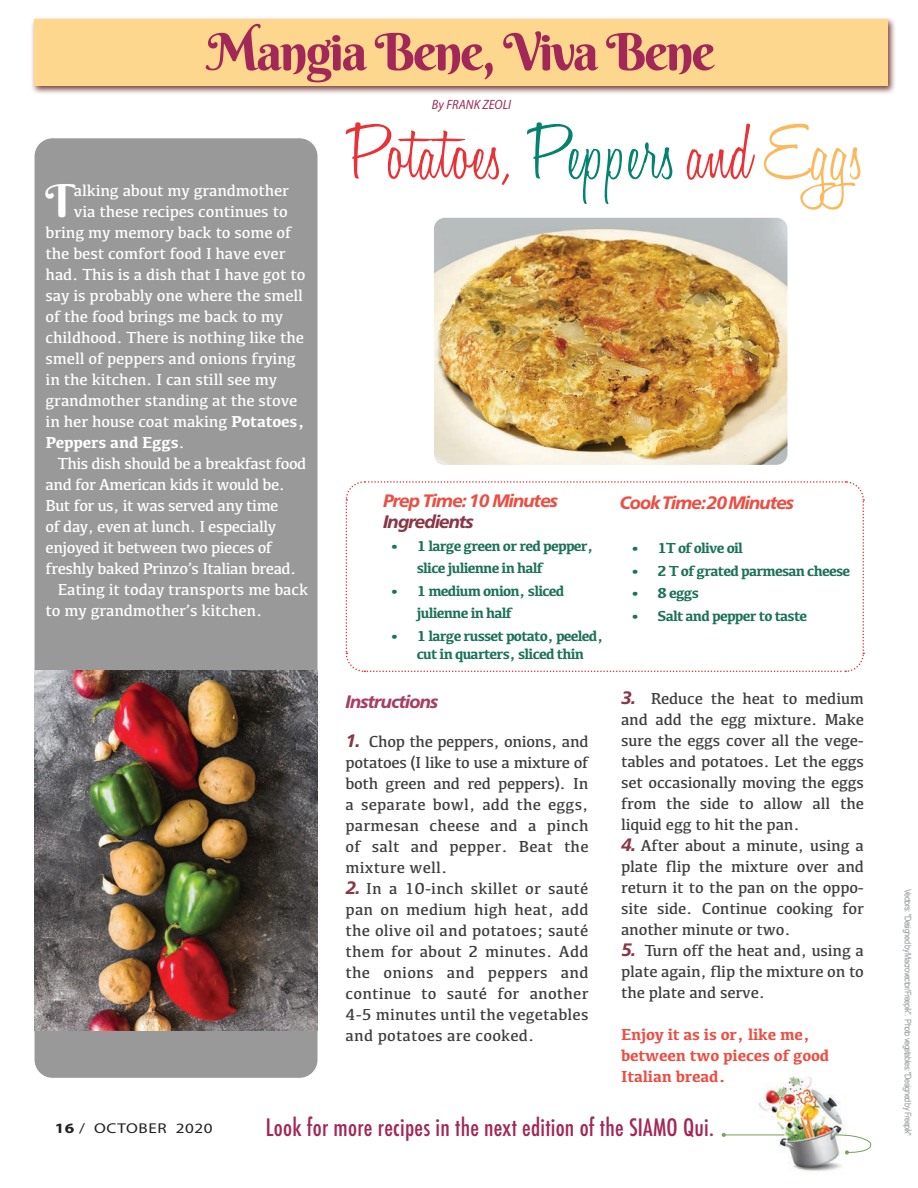
<style>
.page{position:relative;width:918px;height:1188px;background:#fff}
.page>*{position:absolute;margin:0;border:0;box-sizing:border-box;transform-origin:0 0}
.t1{font:300 80.4px "Honey Script";letter-spacing:.01em;color:#ea3236}
.t2{font:51.15px "Berkshire Swash";letter-spacing:-.04em;color:#a22857}
.t3{font:45.3px "Berkshire Swash";color:#fff}
.t4{font:500 condensed 23.4px "Futura";letter-spacing:.01em;color:#a22857}
.t5{font:italic 800 18px "Frutiger Neue LT Pro";letter-spacing:-.05em;color:#eb4f44}
.t6{font:italic 800 18px "Frutiger Neue LT Pro";letter-spacing:-.05em;color:#a83e61}
.t7{font:italic 800 18px "Frutiger Neue LT Pro";letter-spacing:-.05em;color:#893646}
.t8{font:16.5px/21px "Kefa";letter-spacing:-.01em;color:#3e3e3f;text-align:justify}
.t9{font:16.5px/21px "Kefa";letter-spacing:-.01em;color:#fff}
.t10{font:16.5px/21px "Kefa";letter-spacing:-.03em;color:#fff}
.t11{font:700 16.5px/21px "Kefa";letter-spacing:-.01em;color:#eb4f44}
.t12{font:700 16.5px "Kefa";letter-spacing:-.01em;color:#fff}
.t13{font:700 15px/22.5px "Kefa";letter-spacing:-.05em;color:#1d7259}
.t14{font:14.25px "Myriad Pro";letter-spacing:.035em;color:#231f20;scale:1.2 1}
.t15{font:italic semi-condensed 13.5px "Myriad Pro";color:#a32c59}
.t16{font:9px "Arial Narrow";letter-spacing:-.05em;color:#939598}
.s1{color:#03826e}
.s2{color:#fbb95e}
.s3{font-weight:700}
.s4{font-weight:400}
.s5{font-family:"Frutiger Neue LT Pro";font-weight:800;font-style:italic;font-size:18px;color:#893646}
</style>
<div class="page">
<svg style="left:345px;top:481px;width:520px;height:191px"></svg>
<div style="left:30px;top:16px;width:866px;height:79px;background:#64251f;opacity:.88"></div>
<div style="left:35px;top:20px;width:853px;height:66px;background:#fdd78d"></div>
<img style="left:434px;top:218px;width:354px;height:247px">
<img style="left:749px;top:1076px;width:99px;height:95px">
<svg style="left:835px;top:1134px;width:37px;height:20px"></svg>
<hr style="left:724px;top:1134px;width:60px;height:1px;background:#77a05f">
<svg style="left:722px;top:1133px;width:4px;height:4px"></svg>
<div style="left:35px;top:138px;width:283px;height:940px;background:#999;border-radius:18px"></div>
<img style="left:35px;top:670px;width:283px;height:360px">
<p class="t2" style="left:207px;top:20px;width:509px">Mangia Bene, Viva Bene</p>
<p class="t15" style="left:432px;top:97px;width:81px">By FRANK ZEOLI</p>
<p class="t1" style="left:347px;top:104px;width:519px">Potatoes, <span class="s1">Peppers</span> and <span class="s2">Eggs</span></p>
<p class="t3" style="left:46px;top:173px;width:28px">T</p>
<p class="t9" style="left:74px;top:179px;width:217px">alking about my grandmother</p>
<p class="t9" style="left:74px;top:200px;width:215px">via these recipes continues to</p>
<p class="t9" style="left:46px;top:221px;width:247px">bring my memory back to some of</p>
<p class="t9" style="left:46px;top:242px;width:241px">the best comfort food I have ever</p>
<p class="t9" style="left:46px;top:263px;width:261px">had. This is a dish that I have got to</p>
<p class="t9" style="left:46px;top:284px;width:259px">say is probably one where the smell</p>
<p class="t9" style="left:46px;top:305px;width:239px">of the food brings me back to my</p>
<p class="t9" style="left:46px;top:326px;width:260px">childhood. There is nothing like the</p>
<p class="t9" style="left:46px;top:347px;width:252px">smell of peppers and onions frying</p>
<p class="t9" style="left:46px;top:368px;width:233px">in the kitchen. I can still see my</p>
<p class="t9" style="left:46px;top:389px;width:253px">grandmother standing at the stove</p>
<p class="t9" style="left:46px;top:410px;width:261px">in her house coat making <span class="s3">Potatoes,</span></p>
<p class="t12" style="left:46px;top:431px;width:141px">Peppers and Eggs<span class="s4">.</span></p>
<p class="t10" style="left:46px;top:452px;width:262px;text-indent:12px">This dish should be a breakfast food and for American kids it would be.<br>But for us, it was served any time<br>of day, even at lunch. I especially enjoyed it between two pieces of freshly baked Prinzo’s Italian bread.</p>
<p class="t9" style="left:46px;top:579px;width:264px;text-indent:12px">Eating it today transports me back to my grandmother’s kitchen.</p>
<p class="t5" style="left:383px;top:490px;width:177px">Prep Time: 10 Minutes</p>
<p class="t7" style="left:383px;top:511px;width:92px">Ingredients</p>
<p class="t13" style="left:417px;top:533px;width:178px;text-indent:-27px">• 1 large green or red pepper, slice julienne in half</p>
<p class="t13" style="left:417px;top:578px;width:149px;text-indent:-27px">• 1 medium onion, sliced julienne in half</p>
<p class="t13" style="left:390px;top:626px;width:215px;line-height:18px;text-align:center">• 1 large russet potato, peeled, cut in quarters, sliced thin</p>
<p class="t5" style="left:620px;top:492px;width:176px">Cook Time: 20 Minutes</p>
<p class="t13" style="left:631px;top:536px;width:114px">• 1T of olive oil</p>
<p class="t13" style="left:631px;top:559px;width:221px">• 2 T of grated parmesan cheese</p>
<p class="t13" style="left:631px;top:581px;width:70px">• 8 eggs</p>
<p class="t13" style="left:631px;top:604px;width:178px">• Salt and pepper to taste</p>
<p class="t14" style="left:55px;top:1120px;width:133px"><span class="s3">16</span> / OCTOBER 2020</p>
<p class="t6" style="left:346px;top:691px;width:94px">Instructions</p>
<p class="t8" style="left:346px;top:731px;width:245px"><span class="s5">1.</span> Chop the peppers, onions, and potatoes (I like to use a mixture of both green and red peppers). In a separate bowl, add the eggs, parmesan cheese and a pinch of salt and pepper. Beat the mixture well.</p>
<p class="t8" style="left:346px;top:878px;width:244px"><span class="s5">2.</span> In a 10-inch skillet or sauté pan on medium high heat, add the olive oil and potatoes; sauté them for about 2 minutes. Add the onions and peppers and continue to sauté for another 4-5 minutes until the vegetables and potatoes are cooked.</p>
<p class="t8" style="left:621px;top:687px;width:245px"><span class="s5">3.</span> Reduce the heat to medium and add the egg mixture. Make sure the eggs cover all the vege&shy;tables and potatoes. Let the eggs set occasionally moving the eggs from the side to allow all the liquid egg to hit the pan.</p>
<p class="t8" style="left:621px;top:834px;width:245px"><span class="s5">4.</span> After about a minute, using a plate flip the mixture over and return it to the pan on the oppo&shy;site side. Continue cooking for another minute or two.</p>
<p class="t8" style="left:621px;top:939px;width:244px"><span class="s5">5.</span> Turn off the heat and, using a plate again, flip the mixture on to the plate and serve.</p>
<p class="t11" style="left:621px;top:1023px;width:210px">Enjoy it as is or, like me, between two pieces of good<br>Italian bread.</p>
<p class="t4" style="left:266px;top:1112px;width:450px">Look for more recipes in the next edition of the SIAMO Qui.</p>
<p class="t16" style="left:915px;top:889px;width:249px;rotate:90deg">Vectors: "Designed by Macrovector/Freepik". Photo vegetables: "Designed by Freepik"</p>
</div>
